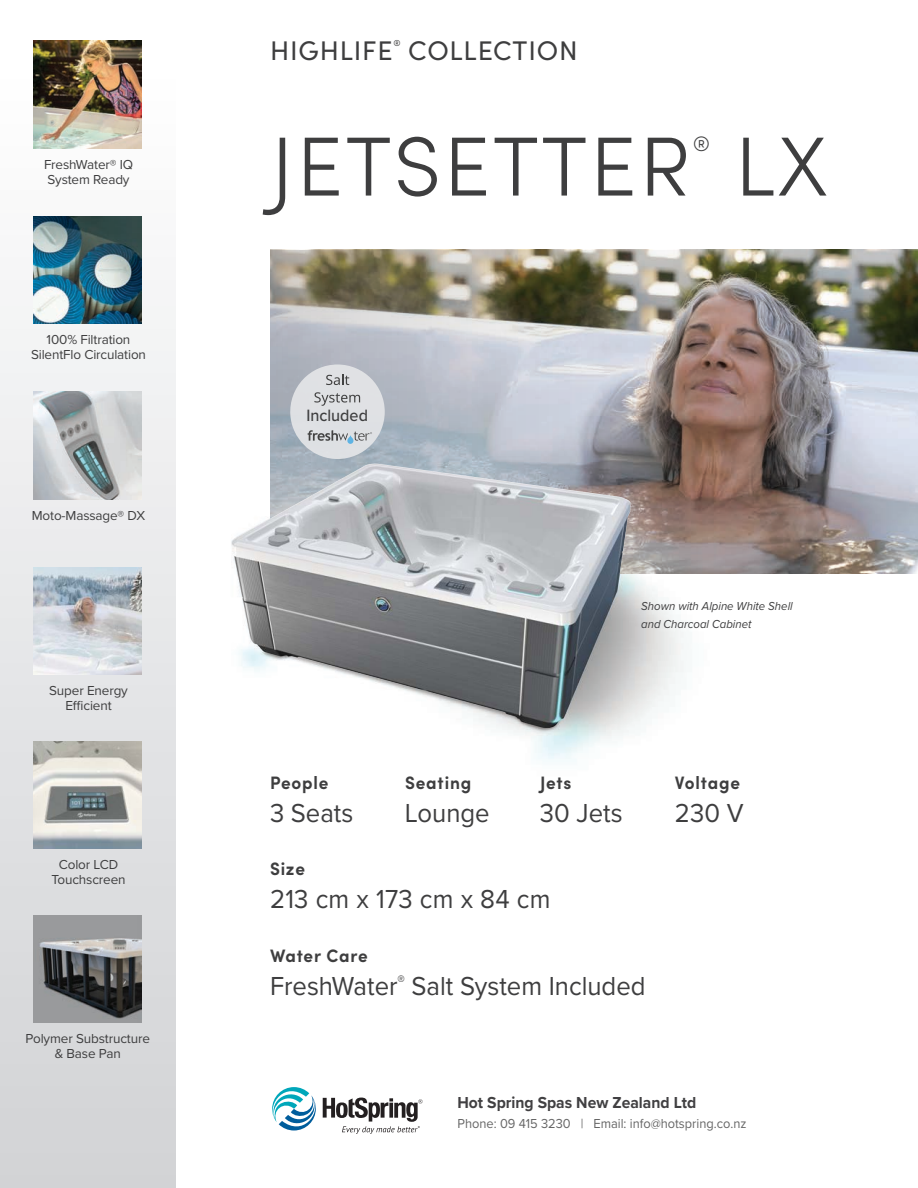
<style>
.page{position:relative;width:918px;height:1188px;background:#fff}
.page>*{position:absolute;margin:0;border:0;box-sizing:border-box;transform-origin:0 0}
.t1{font:300 84px "Sofia Pro";letter-spacing:.03em;color:#3e3e3f}
.t2{font:27px "Proxima Nova";color:#3e3e3f;scale:.95 1}
.t3{font:27px "Sofia Pro";letter-spacing:.03em;color:#3e3e3f}
.t4{font:300 21px "Sofia Pro";color:#3e3e3f}
.t5{font:700 18px "Sofia Pro";letter-spacing:.05em;color:#3e3e3f;scale:.95 1}
.t6{font:500 16.95px "Proxima Nova";color:#3e3e3f;scale:.95 1}
.t7{font:700 16.5px "Proxima Nova";color:#414042;scale:.95 1}
.t8{font:13.5px/15px "Proxima Nova";letter-spacing:-.01em;color:#3e3e3f;text-align:center}
.t9{font:13.5px "Proxima Nova";color:#666;scale:.95 1}
.t10{font:italic 12px/18px "Proxima Nova";color:#3e3e3f;scale:.95 1}
.t11{font:8.7px "Sofia Pro";color:#3e3e3f}
</style>
<div class="page">
<img style="left:270px;top:250px;width:648px;height:324px">
<img style="left:231px;top:402px;width:486px;height:352px">
<div style="left:0;top:65px;width:176px;height:1123px;background:linear-gradient(to bottom,#fefefe,#d1d2d5)"></div>
<img style="left:34px;top:40px;width:108px;height:108px">
<img style="left:34px;top:216px;width:108px;height:108px">
<img style="left:34px;top:392px;width:108px;height:108px">
<img style="left:34px;top:567px;width:108px;height:108px">
<img style="left:34px;top:741px;width:108px;height:108px">
<img style="left:34px;top:915px;width:108px;height:108px">
<svg style="left:289px;top:364px;width:96px;height:95px;background:#cacdd2"></svg>
<svg style="left:272px;top:1087px;width:151px;height:47px"></svg>
<p class="t8" style="left:44px;top:156px;width:91px;text-align:left">FreshWater® IQ<br>System Ready</p>
<p class="t8" style="left:47px;top:332px;width:85px">100% Filtration</p>
<p class="t8" style="left:31px;top:347px;width:117px">SilentFlo Circulation</p>
<p class="t8" style="left:32px;top:507px;width:115px">Moto-Massage® DX</p>
<p class="t8" style="left:49px;top:683px;width:80px">Super Energy<br>Efficient</p>
<p class="t8" style="left:59px;top:857px;width:61px">Color LCD</p>
<p class="t8" style="left:51px;top:872px;width:76px">Touchscreen</p>
<p class="t8" style="left:26px;top:1031px;width:126px">Polymer Substructure &amp; Base Pan</p>
<p class="t3" style="left:270px;top:31px;width:124px">HIGHLIFE</p>
<p class="t11" style="left:393px;top:37px;width:9px">®</p>
<p class="t3" style="left:408px;top:31px;width:171px">COLLECTION</p>
<p class="t1" style="left:270px;top:105px;width:422px">JETSETTER</p>
<p class="t4" style="left:693px;top:128px;width:19px">®</p>
<p class="t1" style="left:735px;top:105px;width:94px">LX</p>
<p class="t6" style="left:306px;top:403px;width:66px">Included</p>
<p class="t10" style="left:641px;top:597px;width:161px">Shown with Alpine White Shell and Charcoal Cabinet</p>
<p class="t5" style="left:270px;top:769px;width:63px">People</p>
<p class="t5" style="left:405px;top:769px;width:71px">Seating</p>
<p class="t5" style="left:540px;top:769px;width:34px">Jets</p>
<p class="t5" style="left:675px;top:769px;width:70px">Voltage</p>
<p class="t2" style="left:270px;top:793px;width:89px">3 Seats</p>
<p class="t2" style="left:405px;top:793px;width:91px">Lounge</p>
<p class="t2" style="left:540px;top:793px;width:89px">30 Jets</p>
<p class="t2" style="left:675px;top:793px;width:74px">230 V</p>
<p class="t5" style="left:270px;top:855px;width:38px">Size</p>
<p class="t2" style="left:270px;top:879px;width:297px">213 cm x 173 cm x 84 cm</p>
<p class="t5" style="left:270px;top:942px;width:104px">Water Care</p>
<p class="t2" style="left:270px;top:966px;width:397px">FreshWater<sup>®</sup> Salt System Included</p>
<p class="t7" style="left:458px;top:1090px;width:253px">Hot Spring Spas New Zealand Ltd</p>
<p class="t9" style="left:458px;top:1113px;width:306px">Phone: 09 415 3230 | Email: info@hotspring.co.nz</p>
</div>
